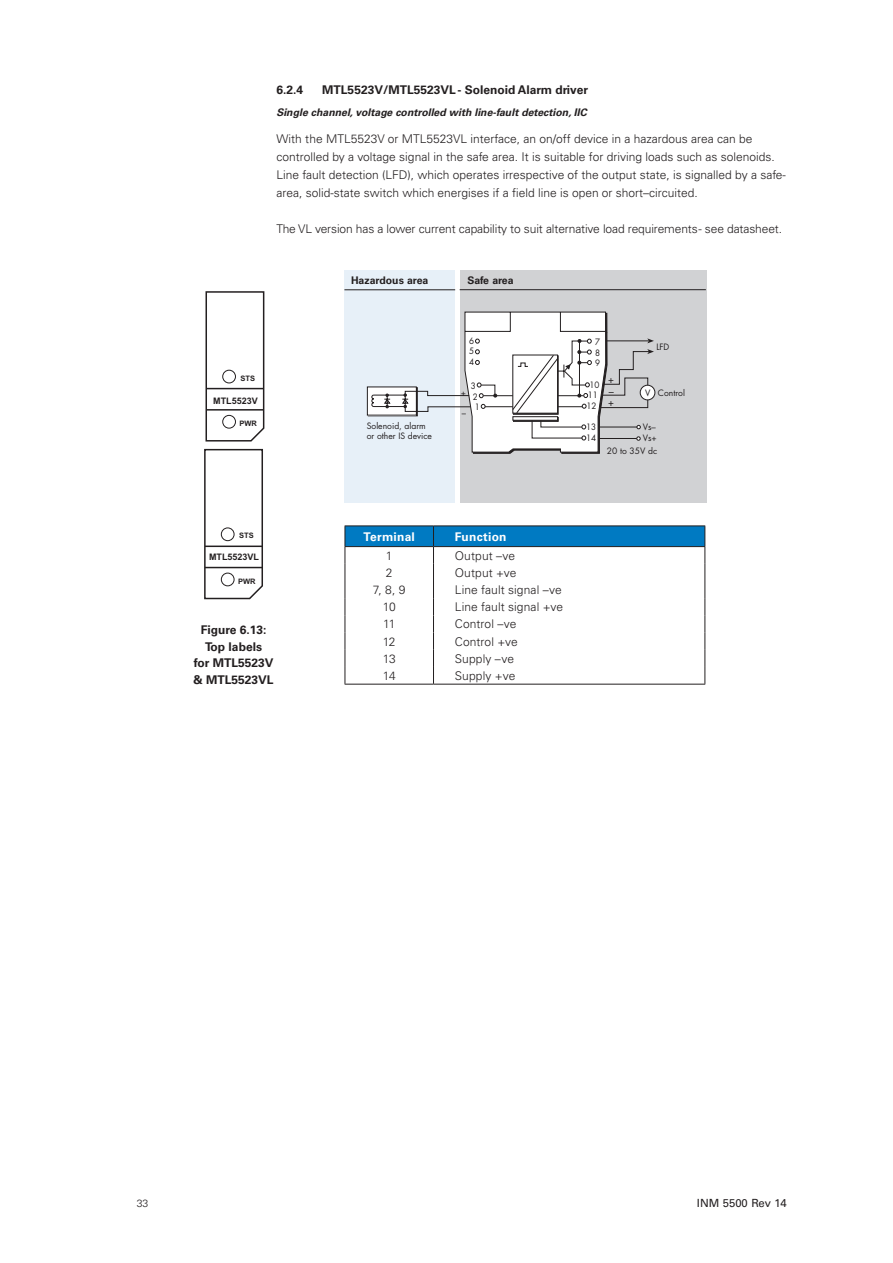
<style>
.page{position:relative;width:893px;height:1263px;background:#fff}
.page>*{position:absolute;margin:0;border:0;box-sizing:border-box;transform-origin:0 0}
.Body_text{font:300 12px/18px "Univers LT Pro 45";color:#231f20}
.Terminal_table{font:300 12px "Univers LT Pro 45";letter-spacing:.01em;color:#231f20}
.Body_text-2{font:700 12px/16.5px "Univers LT Pro 65";color:#231f20;text-align:center}
.Terminal_table_heade{font:700 12px "Univers LT Pro 65";letter-spacing:.02em;color:#fff}
.t1{font:11.25px "Univers LT Pro 55 Roman";color:#231f20}
.Body_text-3{font:italic 700 10.5px "Univers LT Pro 65";color:#231f20}
.haz_safe{font:700 10.5px "Univers LT Pro 65";color:#231f20}
.t2{font:300 10.5px "Univers LT Pro 45";color:#231f20}
.t3{font:10.05px/11.2px "Futura";color:#231f20}
.t4{font:700 9px "Arial";color:#231f20}
.t5{font:8.55px/10.2px "Futura";color:#231f20}
.t6{font:8.55px/10.6px "Futura";color:#231f20;text-align:justify;scale:.95 1}
.t7{font:700 7.5px "Arial";color:#231f20}
</style>
<div class="page">
<div style="left:460px;top:271px;width:246px;height:232px;background:#d1d2d4"></div>
<div style="left:345px;top:271px;width:110px;height:232px;background:#e7f0f8"></div>
<hr style="left:344px;top:289px;width:111px;height:1px;background:#231f20">
<hr style="left:460px;top:289px;width:246px;height:1px;background:#231f20">
<hr style="left:345px;top:525px;width:88px;height:1px;background:#231f20">
<hr style="left:433px;top:525px;width:272px;height:1px;background:#231f20">
<svg style="left:345px;top:526px;width:360px;height:158px"></svg>
<hr style="left:345px;top:684px;width:88px;height:1px;background:#231f20">
<hr style="left:433px;top:684px;width:272px;height:1px;background:#231f20">
<div style="left:640px;top:385px;width:15px;height:15px;border:1px solid #231f20;border-radius:50%"></div>
<svg style="left:367px;top:312px;width:287px;height:142px"></svg>
<svg style="left:205px;top:291px;width:59px;height:150px"></svg>
<div style="left:222px;top:415px;width:14px;height:13px;border:1px solid #231f20;border-radius:50%"></div>
<div style="left:222px;top:370px;width:14px;height:13px;border:1px solid #231f20;border-radius:50%"></div>
<hr style="left:206px;top:388px;width:58px;height:1px;background:#231f20">
<hr style="left:206px;top:409px;width:57px;height:2px;background:#231f20">
<svg style="left:204px;top:449px;width:59px;height:150px"></svg>
<div style="left:221px;top:573px;width:13px;height:13px;border:1px solid #231f20;border-radius:50%"></div>
<div style="left:221px;top:527px;width:13px;height:14px;border:1px solid #231f20;border-radius:50%"></div>
<hr style="left:205px;top:545px;width:58px;height:2px;background:#231f20">
<hr style="left:205px;top:567px;width:57px;height:1px;background:#231f20">
<p class="Body_text-2" style="left:276px;top:81px;width:28px">6.2.4</p>
<p class="Body_text-2" style="left:322px;top:81px;width:267px">MTL5523V/MTL5523VL - Solenoid Alarm driver</p>
<p class="Body_text-3" style="left:276px;top:106px;width:312px">Single channel, voltage controlled with line-fault detection, IIC</p>
<p class="Body_text" style="left:276px;top:129px;width:511px">With the MTL5523V or MTL5523VL interface, an on/off device in a hazardous area can be controlled by a voltage signal in the safe area. It is suitable for driving loads such as solenoids.<br>Line fault detection (LFD), which operates irrespective of the output state, is signalled by a safe&shy;area, solid-state switch which energises if a field line is open or short–circuited.</p>
<p class="Body_text" style="left:276px;top:219px;width:507px">The VL version has a lower current capability to suit alternative load requirements - see datasheet.</p>
<p class="t7" style="left:241px;top:373px;width:16px">STS</p>
<p class="t4" style="left:213px;top:394px;width:46px">MTL5523V</p>
<p class="t7" style="left:240px;top:418px;width:19px">PWR</p>
<p class="t7" style="left:239px;top:531px;width:16px">STS</p>
<p class="t4" style="left:209px;top:551px;width:52px">MTL5523VL</p>
<p class="t7" style="left:238px;top:576px;width:19px">PWR</p>
<p class="Body_text-2" style="left:194px;top:622px;width:82px">Figure 6.13:<br>Top labels<br>for MTL5523V &amp; MTL5523VL</p>
<p class="haz_safe" style="left:351px;top:274px;width:79px">Hazardous area</p>
<p class="haz_safe" style="left:467px;top:274px;width:48px">Safe area</p>
<p class="t5" style="left:367px;top:421px;width:67px">Solenoid, alarm or other IS device</p>
<p class="t6" style="left:469px;top:335px;width:7px">6<br>5<br>4</p>
<p class="t6" style="left:471px;top:381px;width:11px;text-align:left">3<br>2<br>1</p>
<p class="t5" style="left:461px;top:388px;width:7px">+</p>
<p class="t5" style="left:462px;top:408px;width:6px">–</p>
<p class="t6" style="left:595px;top:337px;width:7px">7<br>8<br>9</p>
<p class="t6" style="left:586px;top:379px;width:15px;text-align:center">10<br>11<br>12</p>
<p class="t6" style="left:586px;top:422px;width:12px">13<br>14</p>
<p class="t5" style="left:656px;top:341px;width:15px">LFD</p>
<p class="t3" style="left:614px;top:387px;width:8px;rotate:-180deg">+</p>
<p class="t5" style="left:645px;top:388px;width:42px">V Control</p>
<p class="t3" style="left:614px;top:410px;width:8px;rotate:-180deg">+ –</p>
<p class="t5" style="left:643px;top:422px;width:16px;line-height:10.6px">Vs–<br>Vs+</p>
<p class="t5" style="left:607px;top:446px;width:52px">20 to 35V dc</p>
<p class="Terminal_table_heade" style="left:363px;top:529px;width:53px">Terminal</p>
<p class="Terminal_table_heade" style="left:455px;top:529px;width:53px">Function</p>
<p class="Terminal_table" style="left:386px;top:548px;width:8px">1</p>
<p class="Terminal_table" style="left:455px;top:548px;width:62px">Output –ve</p>
<p class="Terminal_table" style="left:386px;top:565px;width:8px">2</p>
<p class="Terminal_table" style="left:455px;top:565px;width:63px">Output +ve</p>
<p class="Terminal_table" style="left:373px;top:582px;width:34px">7, 8, 9</p>
<p class="Terminal_table" style="left:455px;top:582px;width:108px">Line fault signal –ve</p>
<p class="Terminal_table" style="left:383px;top:600px;width:15px">10</p>
<p class="Terminal_table" style="left:455px;top:600px;width:110px">Line fault signal +ve</p>
<p class="Terminal_table" style="left:383px;top:617px;width:14px">11</p>
<p class="Terminal_table" style="left:455px;top:617px;width:63px">Control –ve</p>
<p class="Terminal_table" style="left:383px;top:634px;width:14px">12</p>
<p class="Terminal_table" style="left:455px;top:634px;width:65px">Control +ve</p>
<p class="Terminal_table" style="left:383px;top:651px;width:15px">13</p>
<p class="Terminal_table" style="left:455px;top:651px;width:61px">Supply –ve</p>
<p class="Terminal_table" style="left:383px;top:668px;width:14px">14</p>
<p class="Terminal_table" style="left:455px;top:668px;width:62px">Supply +ve</p>
<p class="t2" style="left:137px;top:1197px;width:13px">33</p>
<p class="t1" style="left:697px;top:1196px;width:91px">INM 5500 Rev 14</p>
</div>
